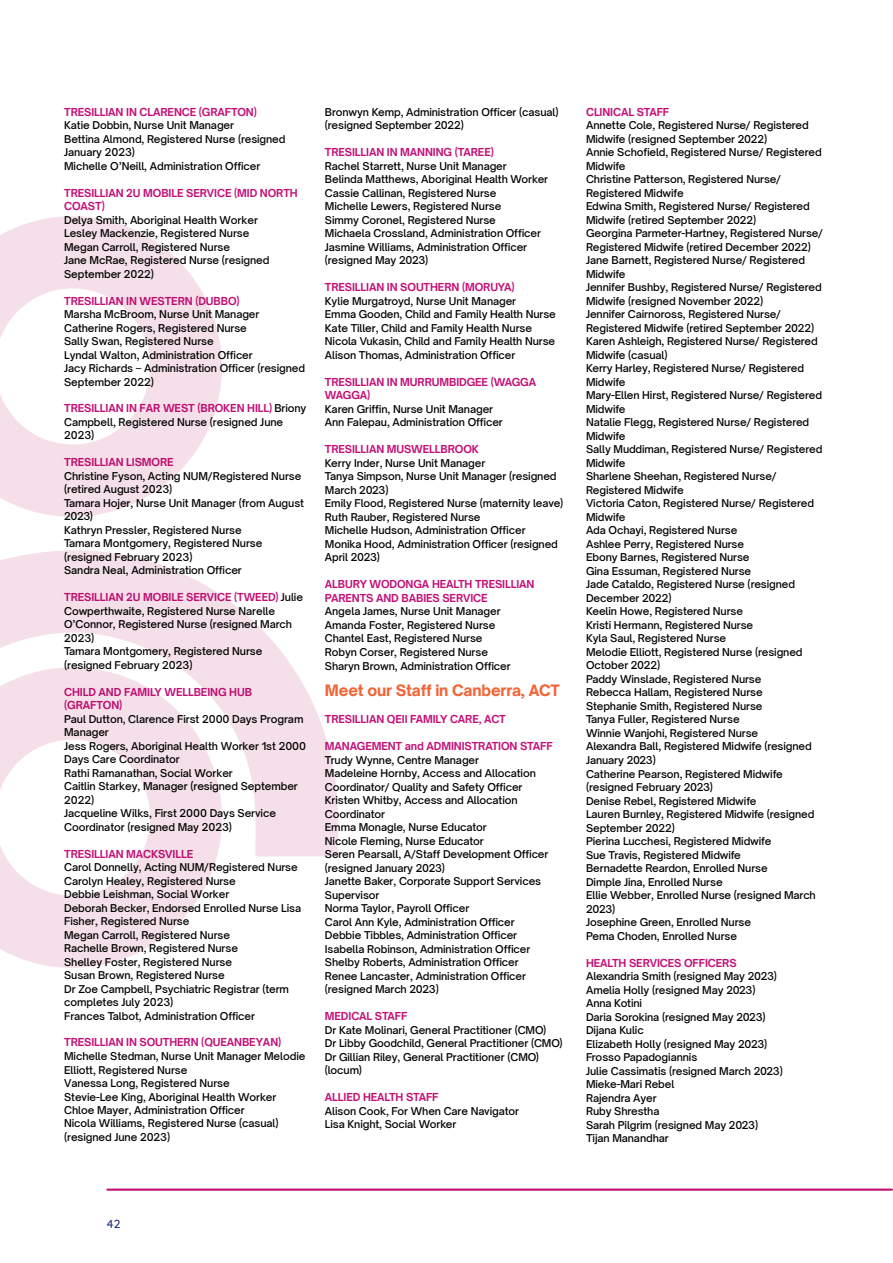
<style>
.page{position:relative;width:893px;height:1263px;background:#fff}
.page>*{position:absolute;margin:0;border:0;box-sizing:border-box;transform-origin:0 0}
.t1{font:800 15px "Open Sauce Sans";letter-spacing:-.01em;color:#f16537}
.t2{font:500 12px "Quicksand";color:#2a3484}
.t3{font:500 10.5px/13.5px "Open Sauce Sans";letter-spacing:-.01em;color:#000}
.t4{font:700 10.5px/13.5px "Open Sauce Sans";letter-spacing:-.01em;color:#c20f76}
.s1{font-weight:700;color:#c20f76}
</style>
<div class="page">
<hr style="left:107px;top:1188px;width:785px;height:3px;background:#c20f76">
<svg style="left:0;top:550px;width:338px;height:307px;fill:#f5e0e9"></svg>
<svg style="left:0;top:667px;width:222px;height:301px;fill:#f5e0e9"></svg>
<svg style="left:0;top:216px;width:222px;height:301px;fill:#f5e0e9"></svg>
<p class="t4" style="left:64px;top:105px;width:194px">TRESILLIAN IN CLARENCE (GRAFTON)</p>
<p class="t3" style="left:64px;top:118px;width:223px">Katie Dobbin, Nurse Unit Manager<br>Bettina Almond, Registered Nurse (resigned January 2023)<br>Michelle O’Neill, Administration Officer</p>
<p class="t4" style="left:64px;top:186px;width:235px">TRESILLIAN 2U MOBILE SERVICE (MID NORTH<br>COAST)</p>
<p class="t3" style="left:64px;top:213px;width:207px">Delya Smith, Aboriginal Health Worker Lesley Mackenzie, Registered Nurse Megan Carroll, Registered Nurse<br>Jane McRae, Registered Nurse (resigned September 2022)</p>
<p class="t4" style="left:64px;top:294px;width:177px">TRESILLIAN IN WESTERN (DUBBO)</p>
<p class="t3" style="left:64px;top:307px;width:243px">Marsha McBroom, Nurse Unit Manager Catherine Rogers, Registered Nurse<br>Sally Swan, Registered Nurse<br>Lyndal Walton, Administration Officer<br>Jacy Richards – Administration Officer (resigned September 2022)</p>
<p class="t3" style="left:64px;top:401px;width:244px"><span class="s1">TRESILLIAN IN FAR WEST (BROKEN HILL)</span> Briony<br>Campbell, Registered Nurse (resigned June<br>2023)</p>
<p class="t4" style="left:64px;top:455px;width:111px">TRESILLIAN LISMORE</p>
<p class="t3" style="left:64px;top:469px;width:241px">Christine Fyson, Acting NUM/Registered Nurse (retired August 2023)<br>Tamara Hojer, Nurse Unit Manager (from August<br>2023)<br>Kathryn Pressler, Registered Nurse<br>Tamara Montgomery, Registered Nurse (resigned February 2023)<br>Sandra Neal, Administration Officer</p>
<p class="t3" style="left:64px;top:590px;width:240px"><span class="s1">TRESILLIAN 2U MOBILE SERVICE (TWEED)</span> Julie Cowperthwaite, Registered Nurse Narelle O’Connor, Registered Nurse (resigned March 2023)<br>Tamara Montgomery, Registered Nurse (resigned February 2023)</p>
<p class="t4" style="left:64px;top:685px;width:189px">CHILD AND FAMILY WELLBEING HUB (GRAFTON)</p>
<p class="t3" style="left:64px;top:712px;width:243px">Paul Dutton, Clarence First 2000 Days Program<br>Manager<br>Jess Rogers, Aboriginal Health Worker 1st 2000<br>Days Care Coordinator<br>Rathi Ramanathan, Social Worker<br>Caitlin Starkey, Manager (resigned September<br>2022)<br>Jacqueline Wilks, First 2000 Days Service<br>Coordinator (resigned May 2023)</p>
<p class="t4" style="left:64px;top:847px;width:131px">TRESILLIAN MACKSVILLE</p>
<p class="t3" style="left:64px;top:860px;width:238px">Carol Donnelly, Acting NUM/Registered Nurse Carolyn Healey, Registered Nurse<br>Debbie Leishman, Social Worker<br>Deborah Becker, Endorsed Enrolled Nurse Lisa Fisher, Registered Nurse<br>Megan Carroll, Registered Nurse<br>Rachelle Brown, Registered Nurse<br>Shelley Foster, Registered Nurse<br>Susan Brown, Registered Nurse<br>Dr Zoe Campbell, Psychiatric Registrar (term completes July 2023)<br>Frances Talbot, Administration Officer</p>
<p class="t4" style="left:64px;top:1035px;width:219px">TRESILLIAN IN SOUTHERN (QUEANBEYAN)</p>
<p class="t3" style="left:64px;top:1049px;width:243px">Michelle Stedman, Nurse Unit Manager Melodie Elliott, Registered Nurse<br>Vanessa Long, Registered Nurse<br>Stevie-Lee King, Aboriginal Health Worker Chloe Mayer, Administration Officer<br>Nicola Williams, Registered Nurse (casual) (resigned June 2023)</p>
<p class="t3" style="left:325px;top:105px;width:235px">Bronwyn Kemp, Administration Officer (casual) (resigned September 2022)</p>
<p class="t4" style="left:325px;top:145px;width:170px">TRESILLIAN IN MANNING (TAREE)</p>
<p class="t3" style="left:325px;top:159px;width:225px">Rachel Starrett, Nurse Unit Manager<br>Belinda Matthews, Aboriginal Health Worker Cassie Callinan, Registered Nurse<br>Michelle Lewers, Registered Nurse<br>Simmy Coronel, Registered Nurse<br>Michaela Crossland, Administration Officer Jasmine Williams, Administration Officer (resigned May 2023)</p>
<p class="t4" style="left:325px;top:280px;width:191px">TRESILLIAN IN SOUTHERN (MORUYA)</p>
<p class="t3" style="left:325px;top:294px;width:233px">Kylie Murgatroyd, Nurse Unit Manager<br>Emma Gooden, Child and Family Health Nurse Kate Tiller, Child and Family Health Nurse Nicola Vukasin, Child and Family Health Nurse Alison Thomas, Administration Officer</p>
<p class="t4" style="left:325px;top:375px;width:213px">TRESILLIAN IN MURRUMBIDGEE (WAGGA<br>WAGGA)</p>
<p class="t3" style="left:325px;top:402px;width:179px">Karen Griffin, Nurse Unit Manager<br>Ann Falepau, Administration Officer</p>
<p class="t4" style="left:325px;top:442px;width:155px">TRESILLIAN MUSWELLBROOK</p>
<p class="t3" style="left:325px;top:456px;width:240px">Kerry Inder, Nurse Unit Manager<br>Tanya Simpson, Nurse Unit Manager (resigned March 2023)<br>Emily Flood, Registered Nurse (maternity leave)<br>Ruth Rauber, Registered Nurse<br>Michelle Hudson, Administration Officer Monika Hood, Administration Officer (resigned April 2023)</p>
<p class="t4" style="left:325px;top:577px;width:211px">ALBURY WODONGA HEALTH TRESILLIAN<br>PARENTS AND BABIES SERVICE</p>
<p class="t3" style="left:325px;top:605px;width:187px">Angela James, Nurse Unit Manager Amanda Foster, Registered Nurse Chantel East, Registered Nurse Robyn Corser, Registered Nurse Sharyn Brown, Administration Officer</p>
<h1 class="t1" style="left:325px;top:681px;width:236px">Meet our Staff in Canberra, ACT</h1>
<p class="t4" style="left:325px;top:712px;width:182px">TRESILLIAN QEII FAMILY CARE, ACT</p>
<p class="t4" style="left:325px;top:739px;width:229px">MANAGEMENT and ADMINISTRATION STAFF</p>
<p class="t3" style="left:325px;top:753px;width:225px">Trudy Wynne, Centre Manager<br>Madeleine Hornby, Access and Allocation Coordinator/ Quality and Safety Officer Kristen Whitby, Access and Allocation Coordinator<br>Emma Monagle, Nurse Educator<br>Nicole Fleming, Nurse Educator<br>Seren Pearsall, A/Staff Development Officer (resigned January 2023)<br>Janette Baker, Corporate Support Services Supervisor<br>Norma Taylor, Payroll Officer<br>Carol Ann Kyle, Administration Officer Debbie Tibbles, Administration Officer Isabella Robinson, Administration Officer Shelby Roberts, Administration Officer Renee Lancaster, Administration Officer (resigned March 2023)</p>
<p class="t4" style="left:325px;top:1009px;width:84px">MEDICAL STAFF</p>
<p class="t3" style="left:325px;top:1023px;width:239px">Dr Kate Molinari, General Practitioner (CMO)<br>Dr Libby Goodchild, General Practitioner (CMO)<br>Dr Gillian Riley, General Practitioner (CMO) (locum)</p>
<p class="t4" style="left:325px;top:1090px;width:115px">ALLIED HEALTH STAFF</p>
<p class="t3" style="left:325px;top:1104px;width:196px">Alison Cook, For When Care Navigator<br>Lisa Knight, Social Worker</p>
<p class="t4" style="left:586px;top:105px;width:85px">CLINICAL STAFF</p>
<p class="t3" style="left:586px;top:118px;width:238px">Annette Cole, Registered Nurse/ Registered<br>Midwife (resigned September 2022)<br>Annie Schofield, Registered Nurse/ Registered<br>Midwife<br>Christine Patterson, Registered Nurse/<br>Registered Midwife<br>Edwina Smith, Registered Nurse/ Registered<br>Midwife (retired September 2022)<br>Georgina Parmeter-Hartney, Registered Nurse/<br>Registered Midwife (retired December 2022)<br>Jane Barnett, Registered Nurse/ Registered<br>Midwife<br>Jennifer Bushby, Registered Nurse/ Registered<br>Midwife (resigned November 2022)<br>Jennifer Cairnoross, Registered Nurse/<br>Registered Midwife (retired September 2022)<br>Karen Ashleigh, Registered Nurse/ Registered<br>Midwife (casual)<br>Kerry Harley, Registered Nurse/ Registered<br>Midwife<br>Mary-Ellen Hirst, Registered Nurse/ Registered<br>Midwife<br>Natalie Flegg, Registered Nurse/ Registered<br>Midwife<br>Sally Muddiman, Registered Nurse/ Registered<br>Midwife<br>Sharlene Sheehan, Registered Nurse/<br>Registered Midwife<br>Victoria Caton, Registered Nurse/ Registered<br>Midwife<br>Ada Ochayi, Registered Nurse<br>Ashlee Perry, Registered Nurse<br>Ebony Barnes, Registered Nurse<br>Gina Essuman, Registered Nurse<br>Jade Cataldo, Registered Nurse (resigned<br>December 2022)<br>Keelin Howe, Registered Nurse<br>Kristi Hermann, Registered Nurse<br>Kyla Saul, Registered Nurse<br>Melodie Elliott, Registered Nurse (resigned<br>October 2022)<br>Paddy Winslade, Registered Nurse<br>Rebecca Hallam, Registered Nurse<br>Stephanie Smith, Registered Nurse<br>Tanya Fuller, Registered Nurse<br>Winnie Wanjohi, Registered Nurse<br>Alexandra Ball, Registered Midwife (resigned<br>January 2023)<br>Catherine Pearson, Registered Midwife (resigned February 2023)<br>Denise Rebel, Registered Midwife<br>Lauren Burnley, Registered Midwife (resigned<br>September 2022)<br>Pierina Lucchesi, Registered Midwife<br>Sue Travis, Registered Midwife<br>Bernadette Reardon, Enrolled Nurse<br>Dimple Jina, Enrolled Nurse<br>Ellie Webber, Enrolled Nurse (resigned March<br>2023)<br>Josephine Green, Enrolled Nurse<br>Pema Choden, Enrolled Nurse</p>
<p class="t4" style="left:586px;top:956px;width:152px">HEALTH SERVICES OFFICERS</p>
<p class="t3" style="left:586px;top:969px;width:198px">Alexandria Smith (resigned May 2023)<br>Amelia Holly (resigned May 2023)<br>Anna Kotini<br>Daria Sorokina (resigned May 2023)<br>Dijana Kulic<br>Elizabeth Holly (resigned May 2023)<br>Frosso Papadogiannis<br>Julie Cassimatis (resigned March 2023)<br>Mieke-Mari Rebel<br>Rajendra Ayer<br>Ruby Shrestha<br>Sarah Pilgrim (resigned May 2023)<br>Tijan Manandhar</p>
<p class="t2" style="left:106px;top:1214px;width:15px">42</p>
</div>
